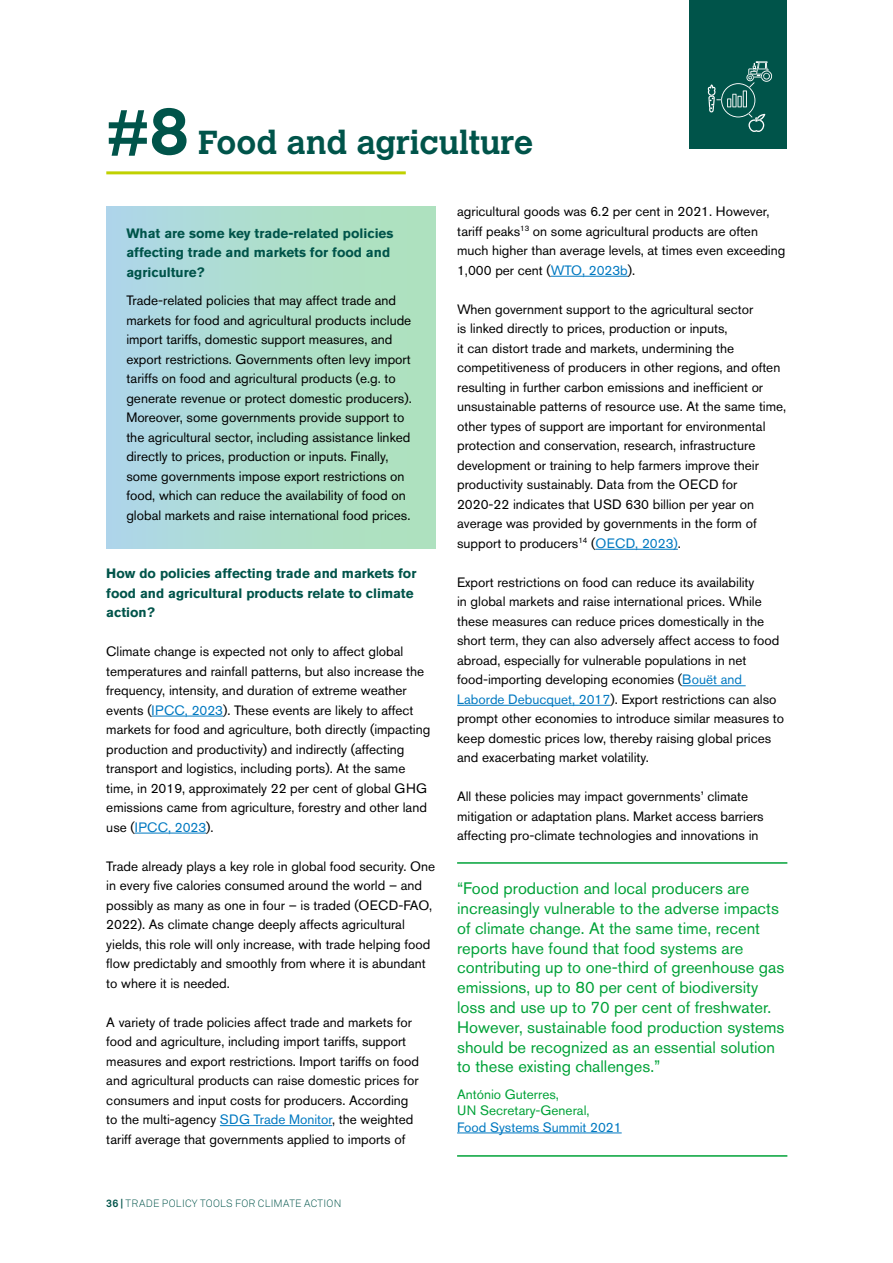
<style>
.page{position:relative;width:893px;height:1263px;background:#fff}
.page>*{position:absolute;margin:0;border:0;box-sizing:border-box;transform-origin:0 0}
.t1{font:700 33px "Calvert MT Std";color:#00544a}
.t2{font:16.5px/19.8px "Akzidenz Grotesk BE";color:#00a238}
.t3{font:13.5px/19.5px "Akzidenz Grotesk BE";color:#000}
.t4{font:700 13.5px/19.5px "Akzidenz Grotesk BE";color:#00544a}
.t5{font:13.5px/16.2px "Akzidenz Grotesk BE";color:#00a238}
.t6{font:13.5px "Akzidenz Grotesk BE";color:#0079c1}
.t7{font:300 10.5px "Akkurat Pro";letter-spacing:.025em;color:#00544a}
.s1{font-size:64.5px}
.s2{color:#0079c1}
.s3{font-weight:700}
</style>
<div class="page">
<hr style="left:106px;top:171px;width:300px;height:3px;background:#c0d100">
<div style="left:689px;top:0;width:98px;height:149px;background:#00544a"></div>
<hr style="left:152px;top:716px;width:71px;height:1px;background:#0079c1">
<hr style="left:135px;top:833px;width:71px;height:1px;background:#0079c1">
<hr style="left:220px;top:1125px;width:112px;height:1px;background:#0079c1">
<hr style="left:551px;top:276px;width:77px;height:1px;background:#0079c1">
<hr style="left:595px;top:549px;width:83px;height:1px;background:#0079c1">
<hr style="left:682px;top:685px;width:64px;height:1px;background:#0079c1">
<hr style="left:457px;top:705px;width:153px;height:1px;background:#0079c1">
<svg style="left:708px;top:61px;width:64px;height:71px"></svg>
<div style="left:106px;top:206px;width:330px;height:343px;background:linear-gradient(to right,#aed7e6,#aee3b8)"></div>
<hr style="left:457px;top:1132px;width:165px;height:1px;background:#0079c1">
<hr style="left:457px;top:862px;width:330px;height:2px;background:#00a238">
<hr style="left:457px;top:1155px;width:330px;height:2px;background:#00a238">
<h1 class="t1" style="left:106px;top:122px;width:429px"><span class="s1">#8</span> Food and agriculture</h1>
<p class="t4" style="left:126px;top:223px;width:269px">What are some key trade-related policies affecting trade and markets for food and agriculture?</p>
<p class="t3" style="left:126px;top:291px;width:287px">Trade-related policies that may affect trade and markets for food and agricultural products include import tariffs, domestic support measures, and export restrictions. Governments often levy import tariffs on food and agricultural products (e.g. to generate revenue or protect domestic producers).<br>Moreover, some governments provide support to the agricultural sector, including assistance linked directly to prices, production or inputs. Finally, some governments impose export restrictions on food, which can reduce the availability of food on global markets and raise international food prices.</p>
<p class="t4" style="left:106px;top:564px;width:312px">How do policies affecting trade and markets for food and agricultural products relate to climate action?</p>
<p class="t3" style="left:106px;top:642px;width:326px">Climate change is expected not only to affect global temperatures and rainfall patterns, but also increase the frequency, intensity, and duration of extreme weather events (<span class="s2">IPCC, 2023</span>). These events are likely to affect markets for food and agriculture, both directly (impacting production and productivity) and indirectly (affecting transport and logistics, including ports). At the same time, in 2019, approximately 22 per cent of global GHG emissions came from agriculture, forestry and other land use (<span class="s2">IPCC, 2023</span>).</p>
<p class="t3" style="left:106px;top:856px;width:330px">Trade already plays a key role in global food security. One in every five calories consumed around the world – and possibly as many as one in four – is traded (OECD-FAO, 2022). As climate change deeply affects agricultural yields, this role will only increase, with trade helping food flow predictably and smoothly from where it is abundant to where it is needed.</p>
<p class="t3" style="left:106px;top:1012px;width:314px">A variety of trade policies affect trade and markets for food and agriculture, including import tariffs, support measures and export restrictions. Import tariffs on food and agricultural products can raise domestic prices for consumers and input costs for producers. According to the multi-agency <span class="s2">SDG Trade Monitor</span>, the weighted tariff average that governments applied to imports of</p>
<p class="t7" style="left:106px;top:1197px;width:237px"><span class="s3">36 |</span> TRADE POLICY TOOLS FOR CLIMATE ACTION</p>
<p class="t3" style="left:457px;top:202px;width:330px">agricultural goods was 6.2 per cent in 2021. However, tariff peaks<sup>13</sup> on some agricultural products are often much higher than average levels, at times even exceeding 1,000 per cent (<span class="s2">WTO, 2023b</span>).</p>
<p class="t3" style="left:457px;top:299px;width:331px">When government support to the agricultural sector<br>is linked directly to prices, production or inputs,<br>it can distort trade and markets, undermining the competitiveness of producers in other regions, and often resulting in further carbon emissions and inefficient or unsustainable patterns of resource use. At the same time, other types of support are important for environmental protection and conservation, research, infrastructure development or training to help farmers improve their productivity sustainably. Data from the OECD for 2020‑22 indicates that USD 630 billion per year on average was provided by governments in the form of support to producers<sup>14</sup> (<span class="s2">OECD, 2023)</span>.</p>
<p class="t3" style="left:457px;top:572px;width:328px">Export restrictions on food can reduce its availability<br>in global markets and raise international prices. While these measures can reduce prices domestically in the short term, they can also adversely affect access to food abroad, especially for vulnerable populations in net food-importing developing economies (<span class="s2">Bouët and Laborde Debucquet, 2017</span>). Export restrictions can also prompt other economies to introduce similar measures to keep domestic prices low, thereby raising global prices and exacerbating market volatility.</p>
<p class="t3" style="left:457px;top:787px;width:308px">All these policies may impact governments’ climate mitigation or adaptation plans. Market access barriers affecting pro-climate technologies and innovations in</p>
<p class="t2" style="left:457px;top:878px;width:329px">“Food production and local producers are increasingly vulnerable to the adverse impacts of climate change. At the same time, recent reports have found that food systems are contributing up to one-third of greenhouse gas emissions, up to 80 per cent of biodiversity loss and use up to 70 per cent of freshwater.<br>However, sustainable food production systems should be recognized as an essential solution to these existing challenges.”</p>
<p class="t5" style="left:457px;top:1086px;width:134px">António Guterres,<br>UN Secretary-General,</p>
<p class="t6" style="left:457px;top:1119px;width:166px">Food Systems Summit 2021</p>
</div>
